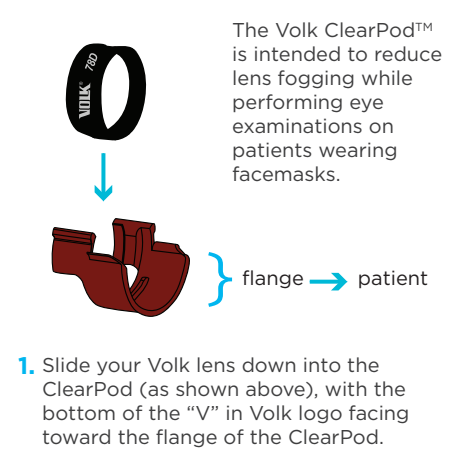
<style>
.page{position:relative;width:461px;height:461px;background:#fff}
.page>*{position:absolute;margin:0;border:0;box-sizing:border-box;transform-origin:0 0}
.t1{font:64px "Gotham";color:#00b6ef}
.t2{font:700 24px "Gotham";color:#00b6ef}
.t3{font:20px/24px "Gotham";color:#3e3e3f}
.t4{font:20px "Gotham";color:#231f20}
</style>
<div class="page">
<svg style="left:51px;top:218px;width:139px;height:99px"></svg>
<svg style="left:101px;top:153px;width:4px;height:32px"></svg>
<svg style="left:95px;top:185px;width:17px;height:16px"></svg>
<svg style="left:310px;top:280px;width:21px;height:4px"></svg>
<svg style="left:331px;top:273px;width:16px;height:17px"></svg>
<svg style="left:65px;top:43px;width:82px;height:98px"></svg>
<p class="t3" style="left:232px;top:18px;width:211px">The Volk ClearPod<sup>TM </sup>is intended to reduce lens fogging while performing eye examinations on patients wearing facemasks.</p>
<h1 class="t1" style="left:205px;top:234px;width:32px">}</h1>
<p class="t4" style="left:242px;top:265px;width:63px">flange</p>
<p class="t4" style="left:358px;top:265px;width:72px">patient</p>
<p class="t2" style="left:18px;top:349px;width:18px">1.</p>
<p class="t3" style="left:42px;top:352px;width:369px">Slide your Volk lens down into the ClearPod (as shown above), with the bottom of the “V” in Volk logo facing toward the flange of the ClearPod.</p>
</div>
